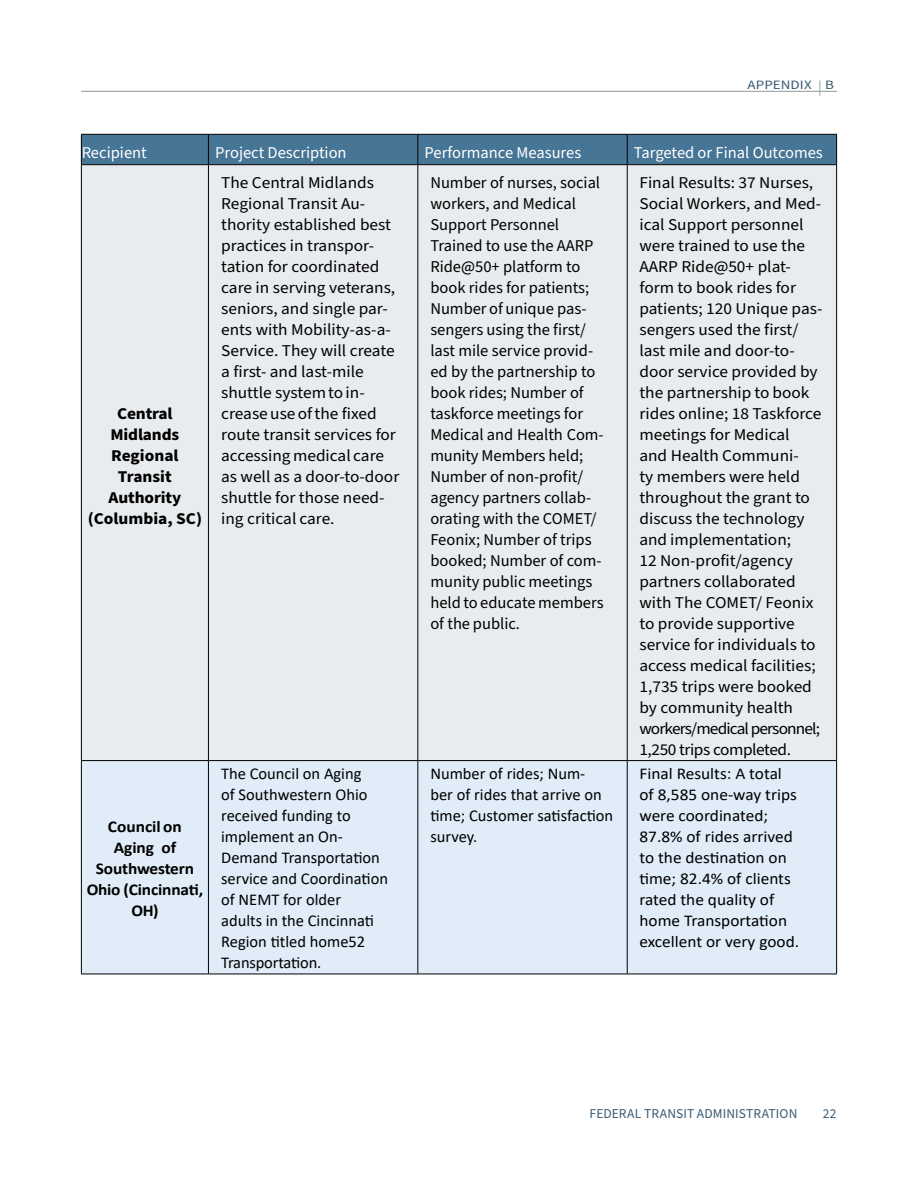
<style>
.page{position:relative;width:918px;height:1188px;background:#fff}
.page>*{position:absolute;margin:0;border:0;box-sizing:border-box;transform-origin:0 0}
.t1{font:16.5px/21px "Source Sans Pro";color:#000;scale:1.05 1}
.t2{font:16.5px/21px "Source Sans Pro";color:#000}
.t3{font:16.5px/21px "Calibri";color:#000}
.t4{font:16.5px/21px "Calibri";color:#000;scale:1.05 1}
.t5{font:16.5px "Source Sans Pro";color:#fff}
.t6{font:700 16.5px/21px "Source Sans Pro";letter-spacing:-.01em;color:#000;text-align:center;scale:1.05 1}
.t7{font:700 16.5px/21px "Calibri";letter-spacing:-.01em;color:#000;text-align:center;scale:1.05 1}
.t8{font:13.5px "Source Sans Pro";letter-spacing:.005em;color:#395b74}
.t9{font:12.75px "Source Sans Pro";letter-spacing:.005em;color:#395b74;scale:1.18 1}
.s1{font-size:15.3px;color:#a7a9ac}
</style>
<div class="page">
<hr style="left:81px;top:91px;width:756px;height:1px;background:#939598">
<div style="left:82px;top:165px;width:754px;height:595px;background:#e9ecee"></div>
<div style="left:82px;top:761px;width:754px;height:213px;background:#e0edf9"></div>
<div style="left:81px;top:134px;width:756px;height:30px;background:#467595"></div>
<hr style="left:81px;top:164px;width:127px;height:1px;background:#000">
<hr style="left:208px;top:164px;width:210px;height:1px;background:#000">
<hr style="left:418px;top:164px;width:209px;height:1px;background:#000">
<hr style="left:627px;top:164px;width:210px;height:1px;background:#000">
<hr style="left:81px;top:165px;width:1px;height:595px;background:#000">
<hr style="left:208px;top:165px;width:1px;height:595px;background:#000">
<hr style="left:417px;top:165px;width:1px;height:595px;background:#000">
<hr style="left:627px;top:165px;width:1px;height:595px;background:#000">
<hr style="left:836px;top:165px;width:1px;height:595px;background:#000">
<hr style="left:81px;top:760px;width:127px;height:1px;background:#000">
<hr style="left:81px;top:761px;width:1px;height:213px;background:#000">
<hr style="left:208px;top:760px;width:210px;height:1px;background:#000">
<hr style="left:208px;top:761px;width:1px;height:213px;background:#000">
<hr style="left:418px;top:760px;width:209px;height:1px;background:#000">
<hr style="left:417px;top:761px;width:1px;height:213px;background:#000">
<hr style="left:627px;top:760px;width:210px;height:1px;background:#000">
<hr style="left:627px;top:761px;width:1px;height:213px;background:#000">
<hr style="left:836px;top:761px;width:1px;height:213px;background:#000">
<hr style="left:81px;top:974px;width:127px;height:1px;background:#000">
<hr style="left:208px;top:974px;width:210px;height:1px;background:#000">
<hr style="left:418px;top:974px;width:209px;height:1px;background:#000">
<hr style="left:627px;top:974px;width:210px;height:1px;background:#000">
<p class="t9" style="left:747px;top:76px;width:75px">APPENDIX <span class="s1">|</span> B</p>
<p class="t5" style="left:82px;top:141px;width:67px">Recipient</p>
<p class="t5" style="left:215px;top:141px;width:133px">Project Description</p>
<p class="t5" style="left:425px;top:141px;width:158px">Performance Measures</p>
<p class="t5" style="left:634px;top:141px;width:190px">Targeted or Final Outcomes</p>
<p class="t6" style="left:88px;top:403px;width:110px">Central<br>Midlands<br>Regional<br>Transit<br>Authority (Columbia, SC)</p>
<p class="t7" style="left:87px;top:815px;width:112px">Council on<br>Aging of<br>Southwestern<br>Ohio (Cincinnati,<br>OH)</p>
<p class="t1" style="left:221px;top:172px;width:171px">The Central Midlands<br>Regional Transit Au&shy;thority established best practices in transpor&shy;tation for coordinated care in serving veterans, seniors, and single par&shy;ents with Mobility-as-a-<br>Service. They will create a first- and last-mile shuttle system to in&shy;crease use of the fixed route transit services for accessing medical care as well as a door-to-door shuttle for those need&shy;ing critical care.</p>
<p class="t2" style="left:430px;top:172px;width:175px">Number of nurses, social workers, and Medical<br>Support Personnel<br>Trained to use the AARP<br>Ride@50+ platform to book rides for patients;<br>Number of unique pas&shy;sengers using the first/ last mile service provid&shy;ed by the partnership to book rides; Number of taskforce meetings for<br>Medical and Health Com&shy;munity Members held;<br>Number of non-profit/ agency partners collab&shy;orating with the COMET/<br>Feonix; Number of trips booked; Number of com&shy;munity public meetings held to educate members of the public.</p>
<p class="t1" style="left:639px;top:172px;width:176px">Final Results: 37 Nurses,<br>Social Workers, and Med&shy;ical Support personnel were trained to use the<br>AARP Ride@50+ plat&shy;form to book rides for patients; 120 Unique pas&shy;sengers used the first/ last mile and door-to&shy;door service provided by the partnership to book rides online; 18 Taskforce meetings for Medical<br>and Health Communi-<br>ty members were held throughout the grant to discuss the technology and implementation;<br>12 Non-profit/agency partners collaborated with The COMET/ Feonix to provide supportive service for individuals to access medical facilities;<br>1,735 trips were booked by community health workers/medical personnel;<br>1,250 trips completed.</p>
<p class="t3" style="left:221px;top:763px;width:168px">The Council on Aging<br>of Southwestern Ohio received funding to implement an On-<br>Demand Transportation service and Coordination of NEMT for older<br>adults in the Cincinnati<br>Region titled home52<br>Transportation.</p>
<p class="t3" style="left:430px;top:763px;width:184px">Number of rides; Num-<br>ber of rides that arrive on time; Customer satisfaction survey.</p>
<p class="t4" style="left:639px;top:763px;width:154px">Final Results: A total of 8,585 one-way trips were coordinated;<br>87.8% of rides arrived to the destination on time; 82.4% of clients rated the quality of home Transportation excellent or very good.</p>
<p class="t8" style="left:590px;top:1105px;width:209px">FEDERAL TRANSIT ADMINISTRATION</p>
<p class="t8" style="left:823px;top:1105px;width:15px">22</p>
</div>
